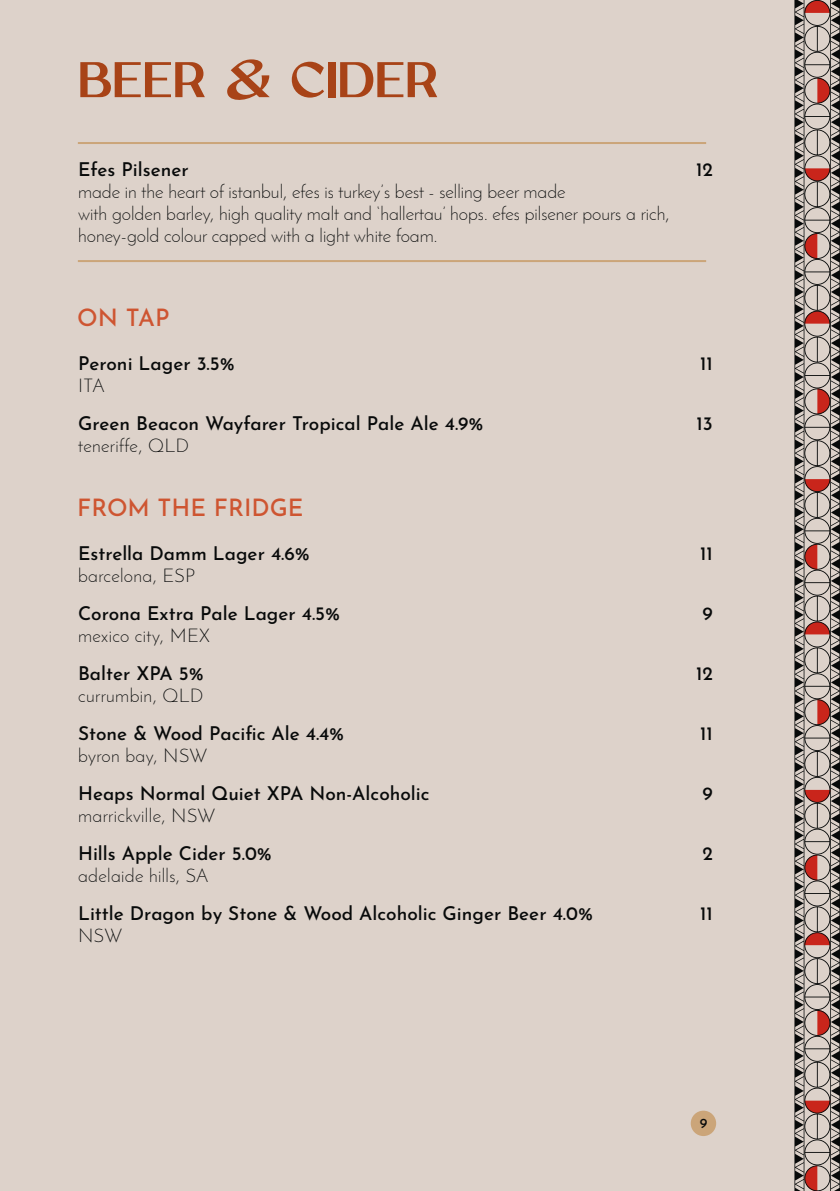
<style>
.page{position:relative;width:840px;height:1191px;background:#fff}
.page>*{position:absolute;margin:0;border:0;box-sizing:border-box;transform-origin:0 0}
.t1{font:50px "New Boho";color:#a84317}
.t2{font:100 24px "Josefin Sans";color:#ce5531}
.t3{font:100 19px "Josefin Sans";color:#080a0a}
.t4{font:300 19px/22px "Josefin Sans";color:#080a0a}
.t5{font:300 19px "Josefin Sans";letter-spacing:.02em;color:#080a0a}
.t6{font:100 14px "Josefin Sans";color:#080a0a}
</style>
<div class="page">
<div style="left:0;top:0;width:839px;height:1191px;background:#ddd2ca"></div>
<svg style="left:794px;top:0;width:45px;height:1191px"></svg>
<hr style="left:78px;top:142px;width:627px;height:2px;background:#cba579">
<hr style="left:78px;top:260px;width:627px;height:2px;background:#cba579">
<div style="left:690px;top:1110px;width:25px;height:26px;background:#cba579;border-radius:50%"></div>
<h1 class="t1" style="left:78px;top:51px;width:362px">BEER &amp; CIDER</h1>
<p class="t3" style="left:78px;top:155px;width:112px">Efes Pilsener</p>
<p class="t3" style="left:695px;top:155px;width:18px">12</p>
<p class="t4" style="left:78px;top:180px;width:592px">made in the heart of istanbul, efes is turkey’s best - selling beer made<br>with golden barley, high quality malt and ‘hallertau’ hops. efes pilsener pours a rich, honey-gold colour capped with a light white foam.</p>
<p class="t2" style="left:77px;top:300px;width:94px">ON TAP</p>
<p class="t3" style="left:78px;top:349px;width:158px">Peroni Lager 3.5%</p>
<p class="t3" style="left:699px;top:349px;width:14px">11</p>
<p class="t4" style="left:78px;top:374px;width:28px">ITA</p>
<p class="t3" style="left:78px;top:409px;width:406px">Green Beacon Wayfarer Tropical Pale Ale 4.9%</p>
<p class="t3" style="left:696px;top:409px;width:18px">13</p>
<p class="t5" style="left:78px;top:434px;width:112px">teneriffe, QLD</p>
<p class="t2" style="left:77px;top:489px;width:228px">FROM THE FRIDGE</p>
<p class="t3" style="left:78px;top:539px;width:233px">Estrella Damm Lager 4.6%</p>
<p class="t3" style="left:699px;top:539px;width:14px">11</p>
<p class="t5" style="left:78px;top:564px;width:119px">barcelona, ESP</p>
<p class="t3" style="left:78px;top:599px;width:263px">Corona Extra Pale Lager 4.5%</p>
<p class="t3" style="left:702px;top:599px;width:12px">9</p>
<p class="t5" style="left:78px;top:624px;width:133px">mexico city, MEX</p>
<p class="t3" style="left:78px;top:659px;width:127px">Balter XPA 5%</p>
<p class="t3" style="left:695px;top:659px;width:18px">12</p>
<p class="t5" style="left:78px;top:684px;width:127px">currumbin, QLD</p>
<p class="t3" style="left:78px;top:719px;width:267px">Stone &amp; Wood Pacific Ale 4.4%</p>
<p class="t3" style="left:699px;top:719px;width:14px">11</p>
<p class="t5" style="left:78px;top:744px;width:131px">byron bay, NSW</p>
<p class="t3" style="left:78px;top:779px;width:353px">Heaps Normal Quiet XPA Non-Alcoholic</p>
<p class="t3" style="left:702px;top:779px;width:12px">9</p>
<p class="t5" style="left:78px;top:804px;width:139px">marrickville, NSW</p>
<p class="t3" style="left:78px;top:839px;width:195px">Hills Apple Cider 5.0%</p>
<p class="t3" style="left:702px;top:839px;width:12px">2</p>
<p class="t5" style="left:78px;top:864px;width:132px">adelaide hills, SA</p>
<p class="t3" style="left:78px;top:899px;width:516px">Little Dragon by Stone &amp; Wood Alcoholic Ginger Beer 4.0%</p>
<p class="t3" style="left:699px;top:899px;width:14px">11</p>
<p class="t4" style="left:78px;top:924px;width:46px">NSW</p>
<p class="t6" style="left:699px;top:1112px;width:9px">9</p>
</div>
